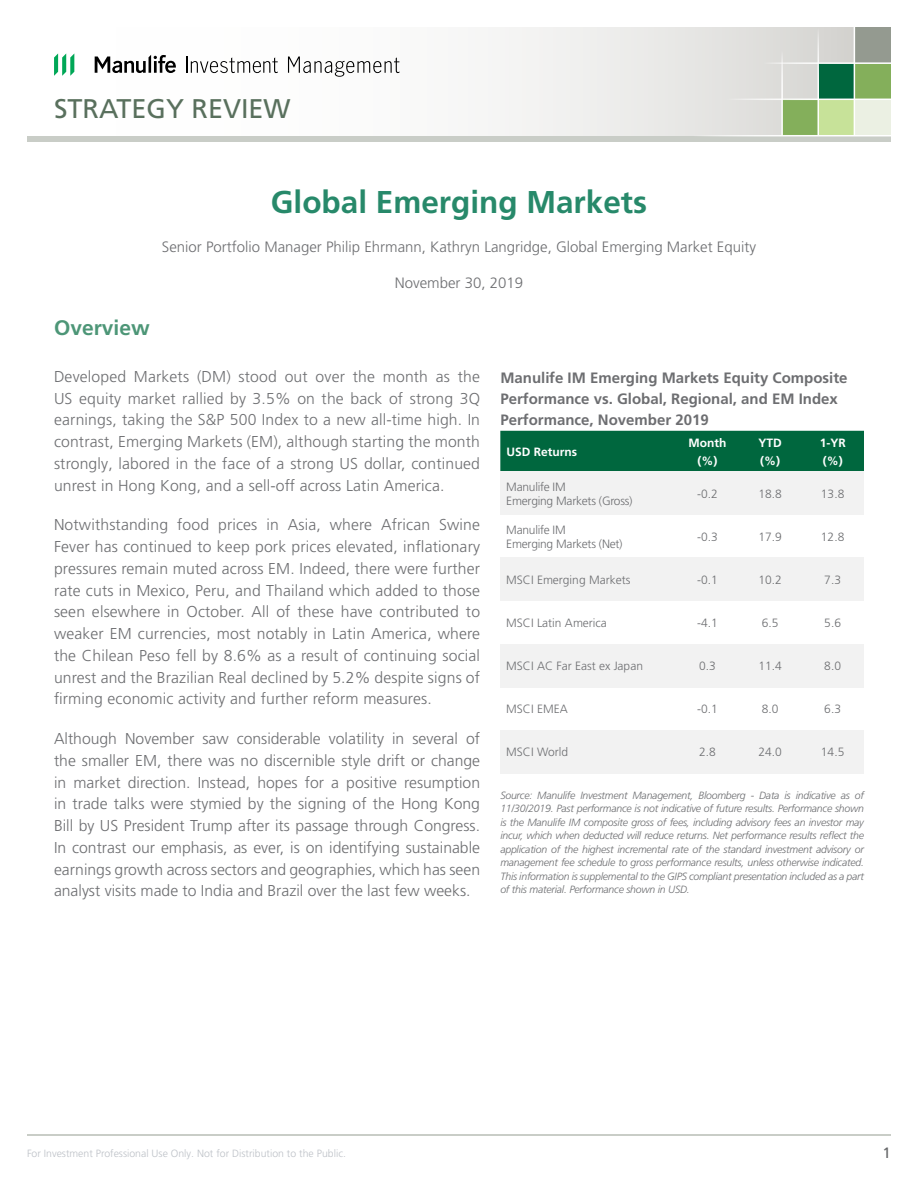
<style>
.page{position:relative;width:918px;height:1188px;background:#fff}
.page>*{position:absolute;margin:0;border:0;box-sizing:border-box;transform-origin:0 0}
.t1{font:700 31.5px "Frutiger LT Pro";color:#27896a}
.t2{font:27px "Frutiger LT Pro";color:#59705d}
.t3{font:700 21px "Frutiger LT Pro";color:#4d9677}
.t4{font:300 15.75px/21.8px "Frutiger LT Pro";letter-spacing:.01em;color:#6d6e71;text-align:justify}
.t5{font:700 15px/21px "Frutiger LT Pro";color:#6d6e71}
.t6{font:300 15px "Frutiger LT Pro";color:#6d6e71}
.t7{font:15px "Frutiger LT Pro";color:#636466}
.t8{font:300 12px "Frutiger LT Pro";color:#6d6e71}
.t9{font:300 12px/14.4px "Frutiger LT Pro";letter-spacing:-.02em;color:#6d6e71}
.t10{font:700 12px/18px "Frutiger LT Pro";color:#fff}
.t11{font:italic 300 10.5px/13.5px "Frutiger LT Pro";letter-spacing:-.02em;color:#6d6e71;text-align:justify}
.t12{font:300 10.5px "Frutiger LT Pro";color:#bdc1c7}
</style>
<div class="page">
<div style="left:27px;top:27px;width:864px;height:109px;background:linear-gradient(to right,#fff,#dcdcd9)"></div>
<div style="left:27px;top:136px;width:864px;height:6px;background:#c9cdc7"></div>
<hr style="left:27px;top:1134px;width:864px;height:2px;background:#c9cdc7">
<div style="left:818px;top:63px;width:37px;height:36px;background:#00673e"></div>
<div style="left:818px;top:99px;width:37px;height:37px;background:#c7e299"></div>
<div style="left:855px;top:63px;width:36px;height:36px;background:#84af5b"></div>
<div style="left:855px;top:99px;width:36px;height:37px;background:#ebf0e3"></div>
<div style="left:782px;top:99px;width:36px;height:37px;background:#84af5b"></div>
<div style="left:855px;top:27px;width:36px;height:36px;background:#949a90"></div>
<hr style="left:763px;top:62px;width:128px;height:2px;background:#fff">
<hr style="left:854px;top:27px;width:1px;height:109px;background:#fff">
<hr style="left:781px;top:51px;width:2px;height:85px;background:#fff">
<hr style="left:818px;top:28px;width:1px;height:108px;background:#fff">
<hr style="left:727px;top:99px;width:164px;height:1px;background:#fff">
<hr style="left:692px;top:135px;width:199px;height:1px;background:#fff">
<svg style="left:95px;top:55px;width:81px;height:18px"></svg>
<svg style="left:54px;top:53px;width:20px;height:23px"></svg>
<svg style="left:186px;top:57px;width:92px;height:16px"></svg>
<svg style="left:288px;top:57px;width:112px;height:20px"></svg>
<div style="left:500px;top:431px;width:364px;height:41px;background:#00673e"></div>
<div style="left:500px;top:472px;width:176px;height:43px;background:#f2f2f2"></div>
<div style="left:676px;top:472px;width:63px;height:43px;background:#f2f2f2"></div>
<div style="left:739px;top:472px;width:62px;height:43px;background:#f2f2f2"></div>
<div style="left:801px;top:472px;width:63px;height:43px;background:#f2f2f2"></div>
<div style="left:500px;top:558px;width:176px;height:43px;background:#f2f2f2"></div>
<div style="left:676px;top:558px;width:63px;height:43px;background:#f2f2f2"></div>
<div style="left:739px;top:558px;width:62px;height:43px;background:#f2f2f2"></div>
<div style="left:801px;top:558px;width:63px;height:43px;background:#f2f2f2"></div>
<div style="left:500px;top:644px;width:176px;height:43px;background:#f2f2f2"></div>
<div style="left:676px;top:644px;width:63px;height:43px;background:#f2f2f2"></div>
<div style="left:739px;top:644px;width:62px;height:43px;background:#f2f2f2"></div>
<div style="left:801px;top:644px;width:63px;height:43px;background:#f2f2f2"></div>
<div style="left:500px;top:730px;width:176px;height:43px;background:#f2f2f2"></div>
<div style="left:676px;top:730px;width:63px;height:43px;background:#f2f2f2"></div>
<div style="left:739px;top:730px;width:62px;height:43px;background:#f2f2f2"></div>
<div style="left:801px;top:730px;width:63px;height:43px;background:#f2f2f2"></div>
<h2 class="t2" style="left:54px;top:92px;width:238px">STRATEGY REVIEW</h2>
<h1 class="t1" style="left:271px;top:184px;width:378px">Global Emerging Markets</h1>
<p class="t6" style="left:162px;top:238px;width:596px">Senior Portfolio Manager Philip Ehrmann, Kathryn Langridge, Global Emerging Market Equity</p>
<p class="t6" style="left:395px;top:274px;width:130px">November 30, 2019</p>
<h3 class="t3" style="left:54px;top:315px;width:97px">Overview</h3>
<p class="t4" style="left:54px;top:366px;width:428px">Developed Markets (DM) stood out over the month as the US equity market rallied by 3.5% on the back of strong 3Q earnings, taking the S&amp;P 500 Index to a new all-time high. In contrast, Emerging Markets (EM), although starting the month strongly, labored in the face of a strong US dollar, continued unrest in Hong Kong, and a sell-off across Latin America.</p>
<p class="t4" style="left:54px;top:514px;width:428px">Notwithstanding food prices in Asia, where African Swine Fever has continued to keep pork prices elevated, inflationary pressures remain muted across EM. Indeed, there were further rate cuts in Mexico, Peru, and Thailand which added to those seen elsewhere in October. All of these have contributed to weaker EM currencies, most notably in Latin America, where the Chilean Peso fell by 8.6% as a result of continuing social unrest and the Brazilian Real declined by 5.2% despite signs of firming economic activity and further reform measures.</p>
<p class="t4" style="left:54px;top:728px;width:428px">Although November saw considerable volatility in several of the smaller EM, there was no discernible style drift or change in market direction. Instead, hopes for a positive resumption in trade talks were stymied by the signing of the Hong Kong Bill by US President Trump after its passage through Congress.<br>In contrast our emphasis, as ever, is on identifying sustainable earnings growth across sectors and geographies, which has seen analyst visits made to India and Brazil over the last few weeks.</p>
<p class="t5" style="left:500px;top:367px;width:349px">Manulife IM Emerging Markets Equity Composite<br>Performance vs. Global, Regional, and EM Index<br>Performance, November 2019</p>
<p class="t10" style="left:506px;top:443px;width:72px">USD Returns</p>
<p class="t10" style="left:688px;top:434px;width:39px;text-align:center">Month (%)</p>
<p class="t10" style="left:758px;top:434px;width:25px">YTD (%)</p>
<p class="t10" style="left:820px;top:434px;width:28px">1-YR (%)</p>
<p class="t9" style="left:506px;top:479px;width:128px">Manulife IM<br>Emerging Markets (Gross)</p>
<p class="t8" style="left:697px;top:487px;width:22px">-0.2</p>
<p class="t8" style="left:758px;top:487px;width:25px">18.8</p>
<p class="t8" style="left:821px;top:487px;width:25px">13.8</p>
<p class="t9" style="left:506px;top:522px;width:118px">Manulife IM<br>Emerging Markets (Net)</p>
<p class="t8" style="left:697px;top:530px;width:22px">-0.3</p>
<p class="t8" style="left:758px;top:530px;width:25px">17.9</p>
<p class="t8" style="left:821px;top:530px;width:25px">12.8</p>
<p class="t8" style="left:506px;top:573px;width:126px">MSCI Emerging Markets</p>
<p class="t8" style="left:697px;top:573px;width:22px">-0.1</p>
<p class="t8" style="left:758px;top:573px;width:25px">10.2</p>
<p class="t8" style="left:824px;top:573px;width:18px">7.3</p>
<p class="t8" style="left:506px;top:616px;width:102px">MSCI Latin America</p>
<p class="t8" style="left:697px;top:616px;width:22px">-4.1</p>
<p class="t8" style="left:762px;top:616px;width:18px">6.5</p>
<p class="t8" style="left:824px;top:616px;width:18px">5.6</p>
<p class="t8" style="left:506px;top:659px;width:138px">MSCI AC Far East ex Japan</p>
<p class="t8" style="left:699px;top:659px;width:18px">0.3</p>
<p class="t8" style="left:758px;top:659px;width:25px">11.4</p>
<p class="t8" style="left:824px;top:659px;width:18px">8.0</p>
<p class="t8" style="left:506px;top:702px;width:63px">MSCI EMEA</p>
<p class="t8" style="left:697px;top:702px;width:22px">-0.1</p>
<p class="t8" style="left:762px;top:702px;width:18px">8.0</p>
<p class="t8" style="left:824px;top:702px;width:18px">6.3</p>
<p class="t8" style="left:506px;top:745px;width:63px">MSCI World</p>
<p class="t8" style="left:699px;top:745px;width:18px">2.8</p>
<p class="t8" style="left:758px;top:745px;width:25px">24.0</p>
<p class="t8" style="left:821px;top:745px;width:25px">14.5</p>
<p class="t11" style="left:500px;top:788px;width:365px">Source: Manulife Investment Management, Bloomberg - Data is indicative as of 11/30/2019. Past performance is not indicative of future results. Performance shown is the Manulife IM composite gross of fees, including advisory fees an investor may incur, which when deducted will reduce returns. Net performance results reflect the application of the highest incremental rate of the standard investment advisory or management fee schedule to gross performance results, unless otherwise indicated.<br>This information is supplemental to the GIPS compliant presentation included as a part of this material. Performance shown in USD.</p>
<p class="t12" style="left:27px;top:1147px;width:320px">For Investment Professional Use Only. Not for Distribution to the Public.</p>
<p class="t7" style="left:883px;top:1144px;width:10px">1</p>
</div>
